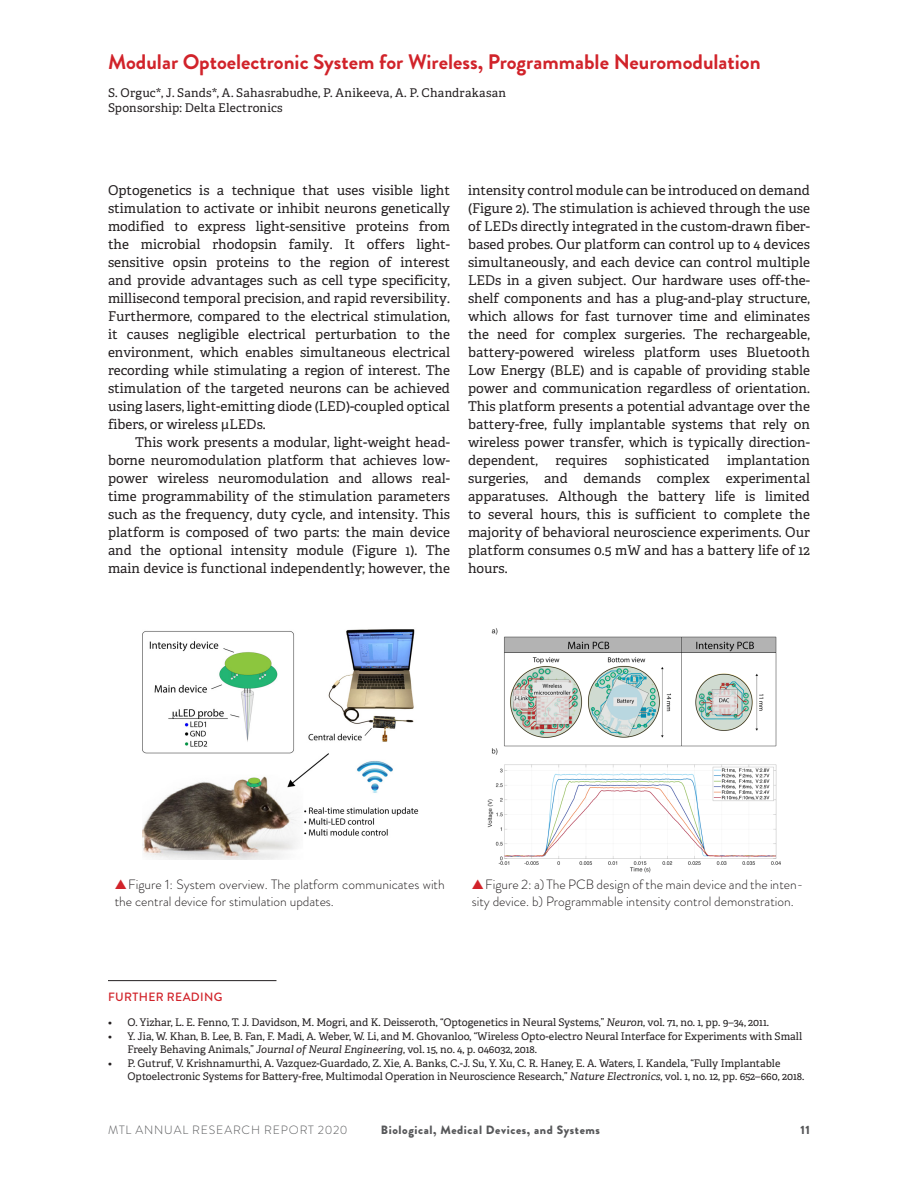
<style>
.page{position:relative;width:918px;height:1188px;background:#fff}
.page>*{position:absolute;margin:0;border:0;box-sizing:border-box;transform-origin:0 0}
.t1{font:700 21px "Brandon Grotesque";color:#d1232a}
.Authors{font:13.5px/18px "Adelle Basic";color:#231f20;text-align:justify}
.t2{font:300 13.5px/16.5px "Brandon Grotesque";color:#231f20}
.Authors-2{font:12px/15px "Adelle Basic";letter-spacing:.015em;color:#231f20}
.t3{font:900 12px "Brandon Grotesque";letter-spacing:.05em;color:#57585a}
.t4{font:300 12px "Brandon Grotesque";letter-spacing:.07em;color:#57585a}
.Reference_Head{font:500 12px "Brandon Grotesque";letter-spacing:.03em;color:#d1232a}
.t5{font:10.5px/13.5px "Adelle Basic";color:#231f20}
.s1{color:#d1232a}
.s2{font-style:italic}
</style>
<div class="page">
<hr style="left:108px;top:980px;width:168px;height:1px;background:#231f20">
<img style="left:143px;top:629px;width:276px;height:231px">
<img style="left:487px;top:628px;width:293px;height:245px">
<p class="t1" style="left:108px;top:47px;width:654px">Modular Optoelectronic System for Wireless, Programmable Neuromodulation</p>
<p class="Authors-2" style="left:108px;top:85px;width:400px">S. Orguc*, J. Sands*, A. Sahasrabudhe, P. Anikeeva, A. P. Chandrakasan<br>Sponsorship: Delta Electronics</p>
<p class="Authors" style="left:108px;top:181px;width:344px">Optogenetics is a technique that uses visible light stimulation to activate or inhibit neurons genetically modified to express light-sensitive proteins from the microbial rhodopsin family. It offers light&shy;sensitive opsin proteins to the region of interest and provide advantages such as cell type specificity, millisecond temporal precision, and rapid reversibility.<br>Furthermore, compared to the electrical stimulation, it causes negligible electrical perturbation to the environment, which enables simultaneous electrical recording while stimulating a region of interest. The stimulation of the targeted neurons can be achieved using lasers, light-emitting diode (LED)-coupled optical fibers, or wireless μLEDs.</p>
<p class="Authors" style="left:108px;top:433px;width:344px;text-indent:27px">This work presents a modular, light-weight head&shy;borne neuromodulation platform that achieves low&shy;power wireless neuromodulation and allows real&shy;time programmability of the stimulation parameters such as the frequency, duty cycle, and intensity. This platform is composed of two parts: the main device and the optional intensity module (Figure 1). The main device is functional independently; however, the</p>
<p class="Authors" style="left:468px;top:181px;width:344px">intensity control module can be introduced on demand (Figure 2). The stimulation is achieved through the use of LEDs directly integrated in the custom-drawn fiber&shy;based probes. Our platform can control up to 4 devices simultaneously, and each device can control multiple LEDs in a given subject. Our hardware uses off-the&shy;shelf components and has a plug-and-play structure, which allows for fast turnover time and eliminates the need for complex surgeries. The rechargeable, battery-powered wireless platform uses Bluetooth Low Energy (BLE) and is capable of providing stable power and communication regardless of orientation.<br>This platform presents a potential advantage over the battery-free, fully implantable systems that rely on wireless power transfer, which is typically direction&shy;dependent,</p>
<p class="Authors" style="left:468px;top:451px;width:344px;text-indent:259px">implantation surgeries, and demands complex experimental apparatuses. Although the battery life is limited to several hours, this is sufficient to complete the majority of behavioral neuroscience experiments. Our platform consumes 0.5 mW and has a battery life of 12 hours.</p>
<p class="Authors" style="left:555px;top:451px;width:54px">requires</p>
<p class="Authors" style="left:625px;top:451px;width:86px">sophisticated</p>
<p class="t2" style="left:115px;top:876px;width:332px"><span class="s1">▲</span>Figure 1: System overview. The platform communicates with the central device for stimulation updates.</p>
<p class="t2" style="left:472px;top:876px;width:333px"><span class="s1">▲</span>Figure 2: a) The PCB design of the main device and the inten&shy;sity device. b) Programmable intensity control demonstration.</p>
<p class="Reference_Head" style="left:108px;top:988px;width:116px">FURTHER READING</p>
<p class="t5" style="left:108px;top:1016px;width:663px">• O. Yizhar, L. E. Fenno, T. J. Davidson, M. Mogri, and K. Deisseroth, “Optogenetics in Neural Systems,” <span class="s2">Neuron</span>, vol. 71, no. 1, pp. 9–34, 2011.</p>
<p class="t5" style="left:128px;top:1029px;width:676px;text-indent:-20px">• Y. Jia, W. Khan, B. Lee, B. Fan, F. Madi, A. Weber, W. Li, and M. Ghovanloo, “Wireless Opto-electro Neural Interface for Experiments with Small<br>Freely Behaving Animals,” <span class="s2">Journal of Neural Engineering</span>, vol. 15, no. 4, p. 046032, 2018.</p>
<p class="t5" style="left:128px;top:1056px;width:678px;text-indent:-20px">• P. Gutruf, V. Krishnamurthi, A. Vazquez-Guardado, Z. Xie, A. Banks, C.-J. Su, Y. Xu, C. R. Haney, E. A. Waters, I. Kandela, “Fully Implantable<br>Optoelectronic Systems for Battery-free, Multimodal Operation in Neuroscience Research,” <span class="s2">Nature Electronics</span>, vol. 1, no. 12, pp. 652–660, 2018.</p>
<p class="t4" style="left:108px;top:1122px;width:241px">MTL ANNUAL RESEARCH REPORT 2020</p>
<p class="t3" style="left:381px;top:1121px;width:221px">Biological, Medical Devices, and Systems</p>
<p class="t3" style="left:801px;top:1121px;width:11px">11</p>
</div>
